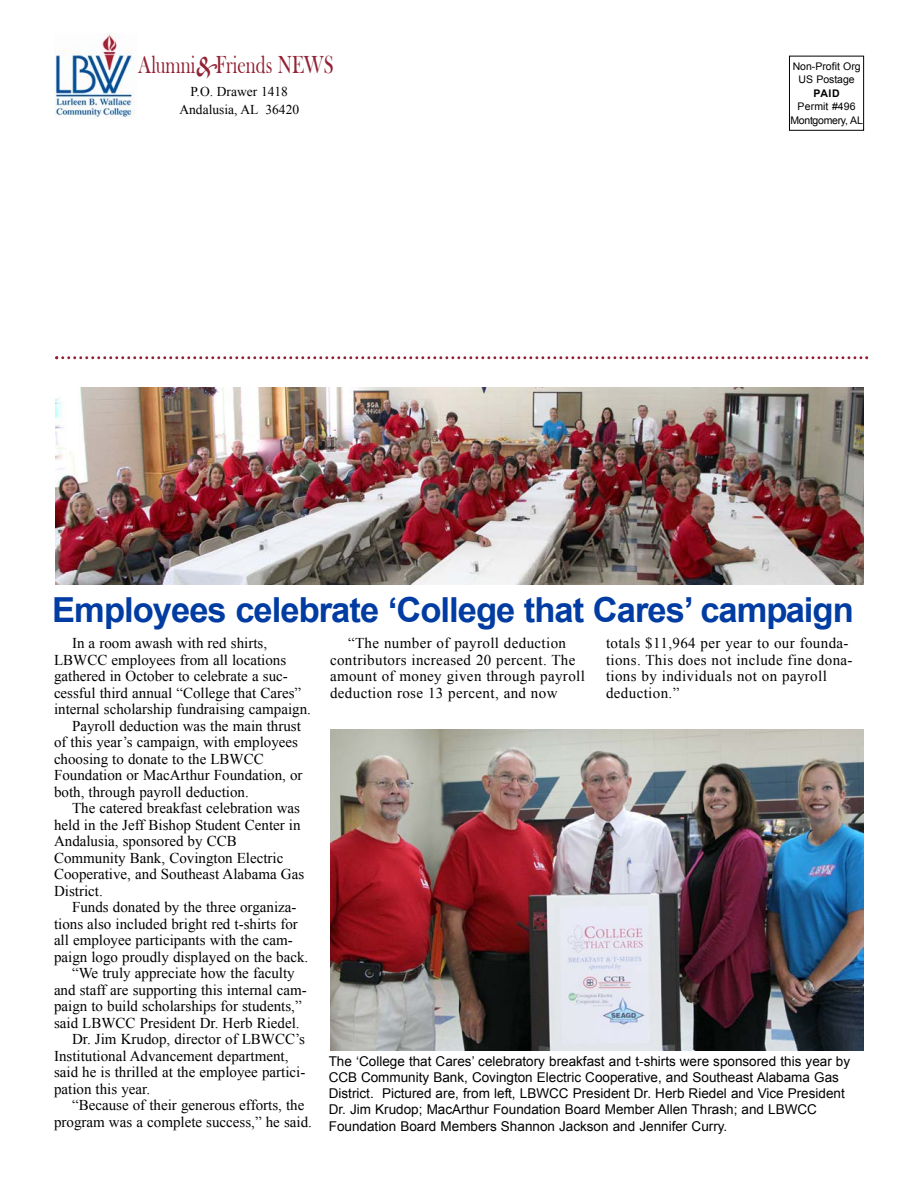
<style>
.page{position:relative;width:918px;height:1188px;background:#fff}
.page>*{position:absolute;margin:0;border:0;box-sizing:border-box;transform-origin:0 0}
.t1{font:700 34.5px "Arial";letter-spacing:-.03em;color:#003ca2}
.t2{font:25.35px "Bask Old Face";color:#922133;scale:.75 1}
.t3{font:15px "Times New Roman";color:#000}
.t4{font:15px/16.5px "Times New Roman";letter-spacing:.025em;color:#000}
.t5{font:13.5px/16.2px "Arial";color:#000}
.t6{font:13.5px/18px "Times New Roman";color:#000;text-align:center}
.t7{font:10.5px/13.5px "Arial";letter-spacing:-.03em;color:#000;text-align:center}
.t8{font:10.5px/13.5px "Arial";color:#000;text-align:center}
.t9{font:700 10.5px "Arial";color:#000}
</style>
<div class="page">
<img style="left:54px;top:34px;width:81px;height:84px">
<div style="left:789px;top:56px;width:75px;height:75px;border:1px solid #000"></div>
<svg style="left:55px;top:356px;width:813px;height:3px"></svg>
<img style="left:55px;top:387px;width:809px;height:197px">
<img style="left:331px;top:730px;width:533px;height:321px">
<h2 class="t2" style="left:138px;top:54px;width:262px">Alumni Friends NEWS</h2>
<p class="t8" style="left:793px;top:59px;width:69px">Non-Profit Org<br>US Postage</p>
<p class="t9" style="left:814px;top:87px;width:28px">PAID</p>
<p class="t7" style="left:790px;top:100px;width:74px">Permit #496<br>Montgomery, AL</p>
<p class="t6" style="left:179px;top:82px;width:121px">P.O. Drawer 1418<br>Andalusia, AL 36420</p>
<h1 class="t1" style="left:52px;top:590px;width:803px">Employees celebrate ‘College that Cares’ campaign</h1>
<p class="t3" style="left:72px;top:635px;width:197px">In a room awash with red shirts,</p>
<p class="t3" style="left:54px;top:652px;width:234px">LBWCC employees from all locations</p>
<p class="t3" style="left:54px;top:668px;width:235px">gathered in October to celebrate a suc-</p>
<p class="t3" style="left:54px;top:685px;width:249px">cessful third annual “College that Cares”</p>
<p class="t3" style="left:54px;top:701px;width:258px">internal scholarship fundraising campaign.</p>
<p class="t3" style="left:72px;top:718px;width:230px">Payroll deduction was the main thrust</p>
<p class="t3" style="left:54px;top:734px;width:246px">of this year’s campaign, with employees</p>
<p class="t3" style="left:54px;top:751px;width:211px">choosing to donate to the LBWCC</p>
<p class="t3" style="left:54px;top:767px;width:250px">Foundation or MacArthur Foundation, or</p>
<p class="t3" style="left:54px;top:784px;width:196px">both, through payroll deduction.</p>
<p class="t3" style="left:72px;top:800px;width:230px">The catered breakfast celebration was</p>
<p class="t3" style="left:54px;top:817px;width:248px">held in the Jeff Bishop Student Center in</p>
<p class="t3" style="left:54px;top:833px;width:184px">Andalusia, sponsored by CCB</p>
<p class="t3" style="left:54px;top:850px;width:231px">Community Bank, Covington Electric</p>
<p class="t3" style="left:54px;top:866px;width:252px">Cooperative, and Southeast Alabama Gas</p>
<p class="t3" style="left:54px;top:883px;width:50px">District.</p>
<p class="t3" style="left:72px;top:899px;width:226px">Funds donated by the three organiza-</p>
<p class="t3" style="left:54px;top:916px;width:245px">tions also included bright red t-shirts for</p>
<p class="t3" style="left:54px;top:932px;width:240px">all employee participants with the cam-</p>
<p class="t3" style="left:54px;top:949px;width:256px">paign logo proudly displayed on the back.</p>
<p class="t3" style="left:72px;top:965px;width:224px">“We truly appreciate how the faculty</p>
<p class="t3" style="left:54px;top:982px;width:254px">and staff are supporting this internal cam-</p>
<p class="t3" style="left:54px;top:998px;width:249px">paign to build scholarships for students,”</p>
<p class="t3" style="left:54px;top:1015px;width:247px">said LBWCC President Dr. Herb Riedel.</p>
<p class="t3" style="left:72px;top:1031px;width:235px">Dr. Jim Krudop, director of LBWCC’s</p>
<p class="t3" style="left:54px;top:1048px;width:236px">Institutional Advancement department,</p>
<p class="t3" style="left:54px;top:1064px;width:253px">said he is thrilled at the employee partici-</p>
<p class="t3" style="left:54px;top:1081px;width:98px">pation this year.</p>
<p class="t3" style="left:72px;top:1097px;width:234px">“Because of their generous efforts, the</p>
<p class="t3" style="left:54px;top:1114px;width:260px">program was a complete success,” he said.</p>
<p class="t4" style="left:330px;top:635px;width:256px;text-indent:18px">“The number of payroll deduction contributors increased 20 percent. The amount of money given through payroll deduction rose 13 percent, and now</p>
<p class="t4" style="left:606px;top:635px;width:248px">totals $11,964 per year to our founda&shy;tions. This does not include fine dona&shy;tions by individuals not on payroll deduction.”</p>
<p class="t5" style="left:329px;top:1053px;width:523px">The ‘College that Cares’ celebratory breakfast and t-shirts were sponsored this year by CCB Community Bank, Covington Electric Cooperative, and Southeast Alabama Gas District. Pictured are, from left, LBWCC President Dr. Herb Riedel and Vice President Dr. Jim Krudop; MacArthur Foundation Board Member Allen Thrash; and LBWCC Foundation Board Members Shannon Jackson and Jennifer Curry.</p>
</div>
